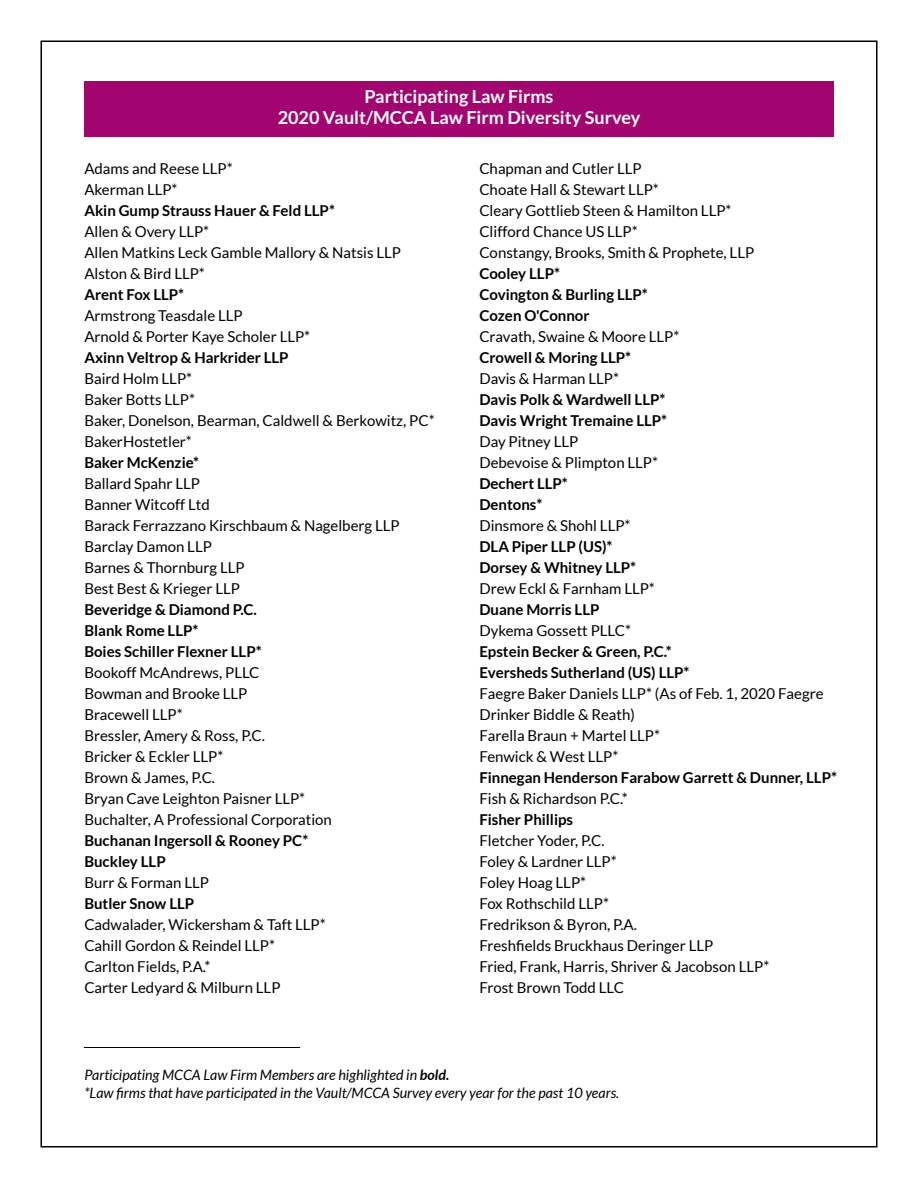
<style>
.page{position:relative;width:918px;height:1188px;background:#fff}
.page>*{position:absolute;margin:0;border:0;box-sizing:border-box;transform-origin:0 0}
.t1{font:700 18px/21.6px "Lato";color:#fff;text-align:center}
.t2{font:15px/21px "Lato";color:#000}
.t3{font:700 15px/21px "Lato";color:#000}
.t4{font:italic 14.25px/18px "Lato";color:#000}
.s1{font-weight:700}
</style>
<div class="page">
<div style="left:84px;top:81px;width:750px;height:55px;background:#a30570"></div>
<div style="left:72px;top:1036px;width:243px;height:13px;background:#000;opacity:.4"></div>
<p class="t1" style="left:278px;top:85px;width:364px">Participating Law Firms<br>2020 Vault/MCCA Law Firm Diversity Survey</p>
<p class="t2" style="left:84px;top:158px;width:150px">Adams and Reese LLP*<br>Akerman LLP*</p>
<p class="t3" style="left:84px;top:200px;width:252px">Akin Gump Strauss Hauer &amp; Feld LLP*</p>
<p class="t2" style="left:84px;top:221px;width:318px">Allen &amp; Overy LLP*<br>Allen Matkins Leck Gamble Mallory &amp; Natsis LLP<br>Alston &amp; Bird LLP*</p>
<p class="t3" style="left:84px;top:284px;width:101px">Arent Fox LLP*</p>
<p class="t2" style="left:84px;top:305px;width:227px">Armstrong Teasdale LLP<br>Arnold &amp; Porter Kaye Scholer LLP*</p>
<p class="t3" style="left:84px;top:347px;width:206px">Axinn Veltrop &amp; Harkrider LLP</p>
<p class="t2" style="left:84px;top:368px;width:352px">Baird Holm LLP*<br>Baker Botts LLP*<br>Baker, Donelson, Bearman, Caldwell &amp; Berkowitz, PC*<br>BakerHostetler*</p>
<p class="t3" style="left:84px;top:452px;width:116px">Baker McKenzie*</p>
<p class="t2" style="left:84px;top:473px;width:317px">Ballard Spahr LLP<br>Banner Witcoff Ltd<br>Barack Ferrazzano Kirschbaum &amp; Nagelberg LLP<br>Barclay Damon LLP<br>Barnes &amp; Thornburg LLP<br>Best Best &amp; Krieger LLP</p>
<p class="t3" style="left:84px;top:599px;width:179px">Beveridge &amp; Diamond P.C.<br>Blank Rome LLP*<br>Boies Schiller Flexner LLP*</p>
<p class="t2" style="left:84px;top:662px;width:249px">Bookoff McAndrews, PLLC<br>Bowman and Brooke LLP<br>Bracewell LLP*<br>Bressler, Amery &amp; Ross, P.C.<br>Bricker &amp; Eckler LLP*<br>Brown &amp; James, P.C.<br>Bryan Cave Leighton Paisner LLP*<br>Buchalter, A Professional Corporation</p>
<p class="t3" style="left:84px;top:830px;width:225px">Buchanan Ingersoll &amp; Rooney PC*<br>Buckley LLP</p>
<p class="t2" style="left:84px;top:872px;width:126px">Burr &amp; Forman LLP</p>
<p class="t3" style="left:84px;top:893px;width:111px">Butler Snow LLP</p>
<p class="t2" style="left:84px;top:914px;width:243px">Cadwalader, Wickersham &amp; Taft LLP*<br>Cahill Gordon &amp; Reindel LLP*<br>Carlton Fields, P.A.*<br>Carter Ledyard &amp; Milburn LLP</p>
<p class="t2" style="left:479px;top:158px;width:276px">Chapman and Cutler LLP<br>Choate Hall &amp; Stewart LLP*<br>Cleary Gottlieb Steen &amp; Hamilton LLP*<br>Clifford Chance US LLP*<br>Constangy, Brooks, Smith &amp; Prophete, LLP</p>
<p class="t3" style="left:479px;top:263px;width:170px">Cooley LLP*<br>Covington &amp; Burling LLP*<br>Cozen O'Connor</p>
<p class="t2" style="left:479px;top:326px;width:201px">Cravath, Swaine &amp; Moore LLP*</p>
<p class="t3" style="left:479px;top:347px;width:153px">Crowell &amp; Moring LLP*</p>
<p class="t2" style="left:479px;top:368px;width:141px">Davis &amp; Harman LLP*</p>
<p class="t3" style="left:479px;top:389px;width:189px">Davis Polk &amp; Wardwell LLP*<br>Davis Wright Tremaine LLP*</p>
<p class="t2" style="left:479px;top:431px;width:180px">Day Pitney LLP<br>Debevoise &amp; Plimpton LLP*</p>
<p class="t3" style="left:479px;top:473px;width:90px">Dechert LLP*<br>Dentons*</p>
<p class="t2" style="left:479px;top:515px;width:153px">Dinsmore &amp; Shohl LLP*</p>
<p class="t3" style="left:479px;top:536px;width:158px">DLA Piper LLP (US)*<br>Dorsey &amp; Whitney LLP*</p>
<p class="t2" style="left:479px;top:578px;width:177px">Drew Eckl &amp; Farnham LLP*</p>
<p class="t3" style="left:479px;top:599px;width:122px">Duane Morris LLP</p>
<p class="t2" style="left:479px;top:620px;width:153px">Dykema Gossett PLLC*</p>
<p class="t3" style="left:479px;top:641px;width:212px">Epstein Becker &amp; Green, P.C.*<br>Eversheds Sutherland (US) LLP*</p>
<p class="t2" style="left:479px;top:683px;width:346px">Faegre Baker Daniels LLP* (As of Feb. 1, 2020 Faegre<br>Drinker Biddle &amp; Reath)<br>Farella Braun + Martel LLP*<br>Fenwick &amp; West LLP*</p>
<p class="t3" style="left:479px;top:767px;width:359px">Finnegan Henderson Farabow Garrett &amp; Dunner, LLP*</p>
<p class="t2" style="left:479px;top:788px;width:150px">Fish &amp; Richardson P.C.*</p>
<p class="t3" style="left:479px;top:809px;width:95px">Fisher Phillips</p>
<p class="t2" style="left:479px;top:830px;width:291px">Fletcher Yoder, P.C.<br>Foley &amp; Lardner LLP*<br>Foley Hoag LLP*<br>Fox Rothschild LLP*<br>Fredrikson &amp; Byron, P.A.<br>Freshfields Bruckhaus Deringer LLP<br>Fried, Frank, Harris, Shriver &amp; Jacobson LLP*<br>Frost Brown Todd LLC</p>
<p class="t4" style="left:84px;top:1067px;width:536px">Participating MCCA Law Firm Members are highlighted in <span class="s1">bold.<br></span>*Law firms that have participated in the Vault/MCCA Survey every year for the past 10 years.</p>
</div>
